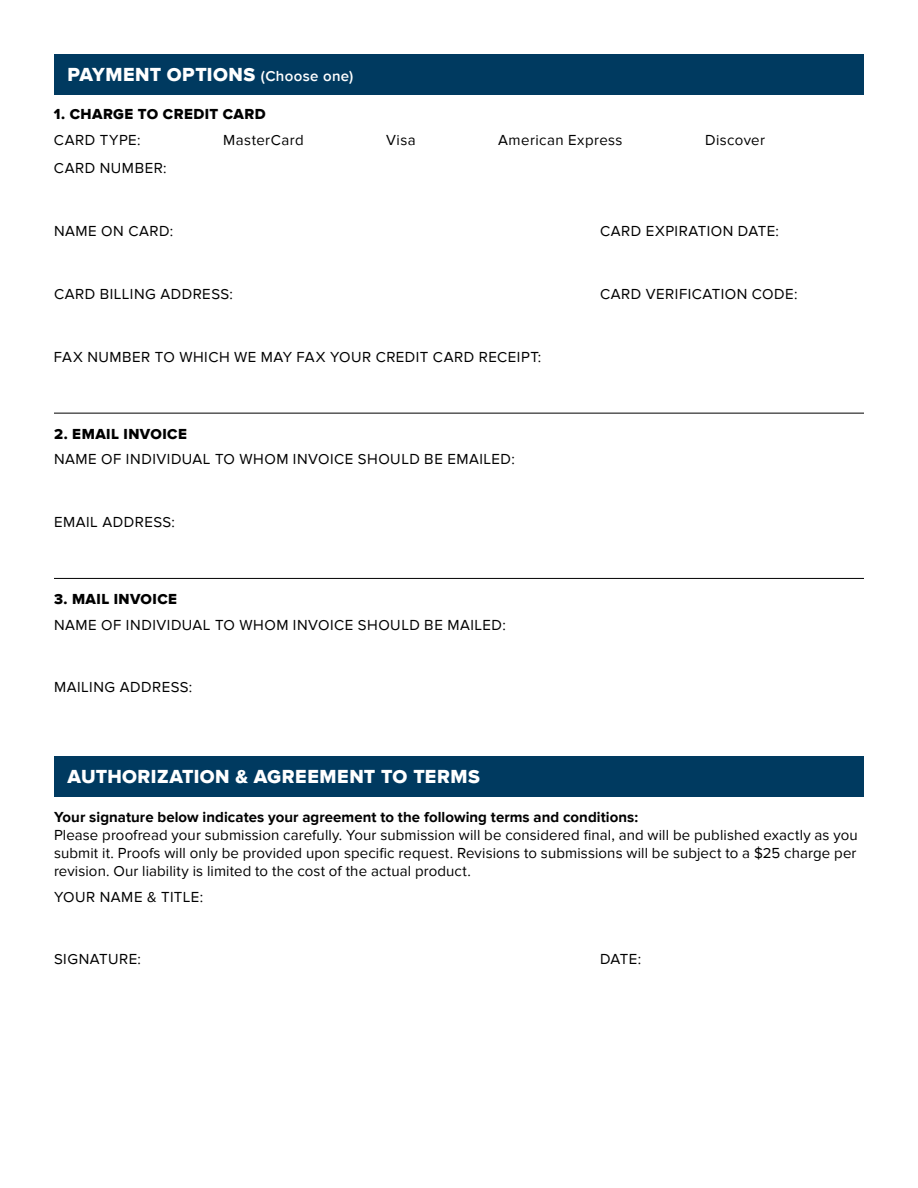
<style>
.page{position:relative;width:918px;height:1188px;background:#fff}
.page>*{position:absolute;margin:0;border:0;box-sizing:border-box;transform-origin:0 0}
.t1{font:19.5px "Proxima Nova Extrabld";letter-spacing:.025em;color:#fff}
.t2{font:15px/18px "Proxima Nova";letter-spacing:.035em;color:#000;text-align:justify}
.t3{font:700 15px "Proxima Nova";letter-spacing:.005em;color:#000}
.t4{font:15px "Proxima Nova Extrabld";letter-spacing:.03em;color:#000}
.s1{font-family:"Proxima Nova";font-weight:600;font-size:15px}
</style>
<div class="page">
<div style="left:54px;top:757px;width:810px;height:40px;background:#003a60"></div>
<div style="left:54px;top:54px;width:810px;height:40px;background:#003a60"></div>
<hr style="left:54px;top:413px;width:810px;height:1px;background:#000">
<hr style="left:54px;top:578px;width:810px;height:1px;background:#000">
<h1 class="t1" style="left:68px;top:63px;width:287px">PAYMENT OPTIONS <span class="s1">(Choose one)</span></h1>
<p class="t4" style="left:54px;top:106px;width:213px">1. CHARGE TO CREDIT CARD</p>
<p class="t2" style="left:54px;top:131px;width:88px">CARD TYPE:</p>
<p class="t2" style="left:223px;top:131px;width:82px">MasterCard</p>
<p class="t2" style="left:386px;top:131px;width:31px">Visa</p>
<p class="t2" style="left:498px;top:131px;width:126px">American Express</p>
<p class="t2" style="left:705px;top:131px;width:62px">Discover</p>
<p class="t2" style="left:54px;top:159px;width:114px">CARD NUMBER:</p>
<p class="t2" style="left:54px;top:222px;width:121px">NAME ON CARD:</p>
<p class="t2" style="left:600px;top:222px;width:180px">CARD EXPIRATION DATE:</p>
<p class="t2" style="left:54px;top:285px;width:181px">CARD BILLING ADDRESS:</p>
<p class="t2" style="left:600px;top:285px;width:199px">CARD VERIFICATION CODE:</p>
<p class="t2" style="left:54px;top:348px;width:489px">FAX NUMBER TO WHICH WE MAY FAX YOUR CREDIT CARD RECEIPT:</p>
<p class="t4" style="left:54px;top:425px;width:134px">2. EMAIL INVOICE</p>
<p class="t2" style="left:54px;top:450px;width:462px">NAME OF INDIVIDUAL TO WHOM INVOICE SHOULD BE EMAILED:</p>
<p class="t2" style="left:54px;top:513px;width:123px">EMAIL ADDRESS:</p>
<p class="t4" style="left:54px;top:591px;width:125px">3. MAIL INVOICE</p>
<p class="t2" style="left:54px;top:616px;width:453px">NAME OF INDIVIDUAL TO WHOM INVOICE SHOULD BE MAILED:</p>
<p class="t2" style="left:54px;top:679px;width:140px">MAILING ADDRESS:</p>
<h1 class="t1" style="left:68px;top:766px;width:414px">AUTHORIZATION &amp; AGREEMENT TO TERMS</h1>
<p class="t3" style="left:54px;top:809px;width:586px">Your signature below indicates your agreement to the following terms and conditions:</p>
<p class="t2" style="left:54px;top:826px;width:805px">Please proofread your submission carefully. Your submission will be considered final, and will be published exactly as you submit it. Proofs will only be provided upon specific request. Revisions to submissions will be subject to a $25 charge per revision. Our liability is limited to the cost of the actual product.</p>
<p class="t2" style="left:54px;top:888px;width:151px">YOUR NAME &amp; TITLE:</p>
<p class="t2" style="left:54px;top:951px;width:89px">SIGNATURE:</p>
<p class="t2" style="left:600px;top:951px;width:43px">DATE:</p>
</div>
